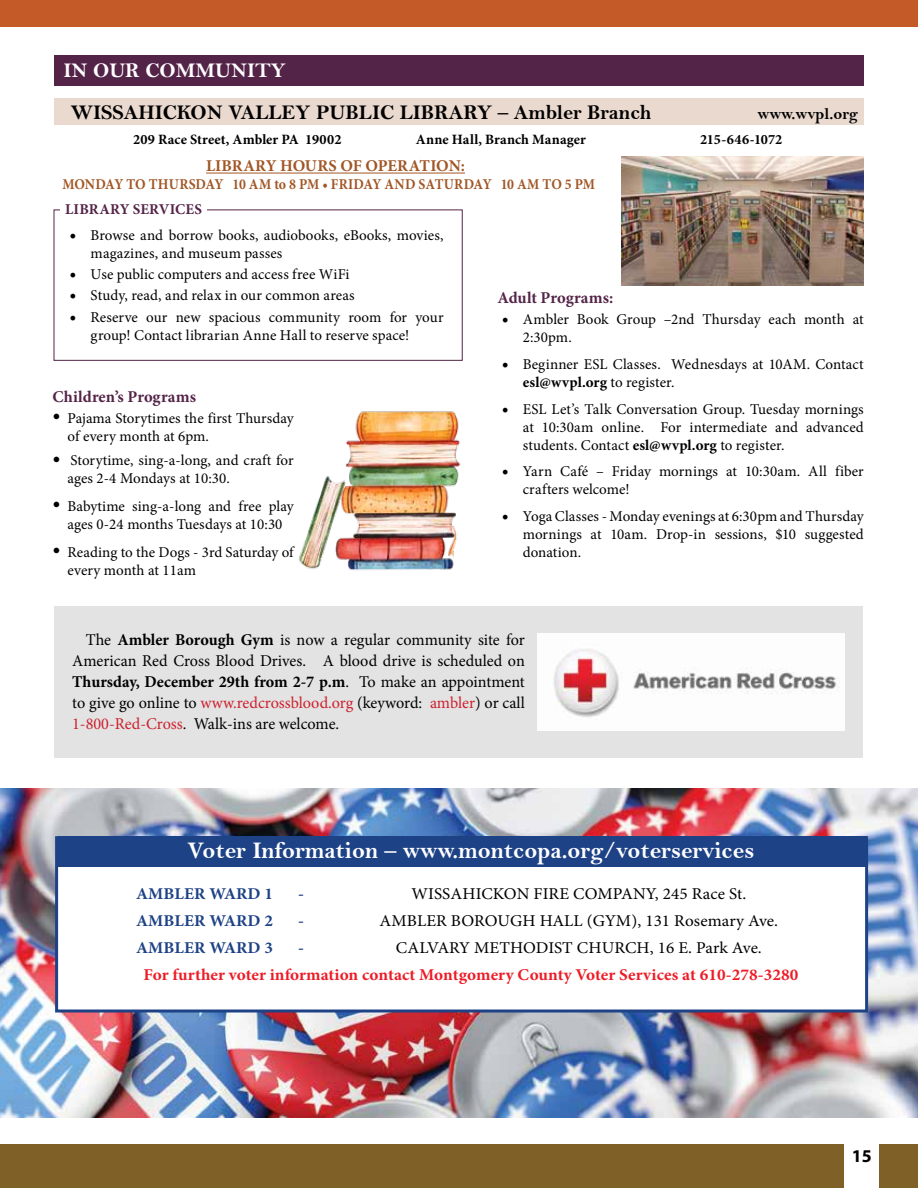
<style>
.page{position:relative;width:918px;height:1188px;background:#fff}
.page>*{position:absolute;margin:0;border:0;box-sizing:border-box;transform-origin:0 0}
.t1{font:24px "Bell MT Bold";color:#fff}
.t2{font:21px "Bell MT Bold";color:#000}
.t3{font:21px "Bell MT Bold";color:#fff}
.t4{font:700 18px "Myriad Pro";color:#000}
.t5{font:16.5px/21px "Minion Pro";color:#000;text-align:justify}
.t6{font:16.5px "Minion Pro";color:#000;scale:1.04 1}
.t7{font:700 16.5px "Minion Pro";letter-spacing:.005em;color:#ed1c27;scale:1.04 1}
.t8{font:700 16.5px "Minion Pro";letter-spacing:.005em;color:#1e4286;scale:1.04 1}
.t9{font:700 16.5px "Minion Pro";letter-spacing:.005em;color:#542348}
.t10{font:700 16.5px "Minion Pro";letter-spacing:-.015em;color:#a15625}
.t11{font:16.5px "Bell MT Bold";color:#000}
.t12{font:15px/18px "Minion Pro";letter-spacing:.005em;color:#000}
.t13{font:700 15px "Minion Pro";letter-spacing:-.005em;color:#a15625;scale:.92 1}
.t14{font:700 15px "Minion Pro";letter-spacing:.01em;color:#542348}
.t15{font:700 14.25px "Minion Pro";letter-spacing:.01em;color:#000}
.s1{font-size:18px}
.s2{font-weight:700}
.s3{font-size:21px}
.s4{color:#ce202f}
</style>
<div class="page">
<div style="left:0;top:0;width:918px;height:27px;background:#c35a28"></div>
<div style="left:0;top:1144px;width:918px;height:44px;background:#7f6127"></div>
<div style="left:845px;top:1143px;width:34px;height:45px;background:#fff"></div>
<img style="left:0;top:788px;width:918px;height:329px">
<div style="left:55px;top:836px;width:813px;height:176px;background:#fff;border:3px solid #1e4286"></div>
<div style="left:57px;top:836px;width:810px;height:30px;background:#1e4286"></div>
<div style="left:54px;top:606px;width:808px;height:151px;background:#e2e3e2"></div>
<div style="left:54px;top:210px;width:409px;height:151px;border:1px solid #542348"></div>
<div style="left:60px;top:201px;width:147px;height:17px;background:#fff"></div>
<div style="left:54px;top:99px;width:810px;height:26px;background:#ead9cf"></div>
<div style="left:55px;top:55px;width:809px;height:30px;background:#542348"></div>
<hr style="left:206px;top:173px;width:259px;height:1px;background:#a15625">
<img style="left:621px;top:156px;width:243px;height:130px">
<img style="left:538px;top:634px;width:307px;height:96px">
<img style="left:298px;top:411px;width:163px;height:160px">
<h2 class="t3" style="left:64px;top:57px;width:224px">IN OUR COMMUNITY</h2>
<h2 class="t2" style="left:71px;top:100px;width:582px">WISSAHICKON VALLEY PUBLIC LIBRARY – Ambler Branch</h2>
<p class="t11" style="left:757px;top:104px;width:102px">www.wvpl.org</p>
<p class="t15" style="left:133px;top:130px;width:210px">209 Race Street, Ambler PA 19002</p>
<p class="t15" style="left:416px;top:130px;width:172px">Anne Hall, Branch Manager</p>
<p class="t15" style="left:700px;top:130px;width:84px">215-646-1072</p>
<p class="t10" style="left:206px;top:155px;width:260px">LIBRARY HOURS OF OPERATION:</p>
<p class="t13" style="left:62px;top:174px;width:581px">MONDAY TO THURSDAY 10 AM to 8 PM • FRIDAY AND SATURDAY 10 AM TO 5 PM</p>
<p class="t14" style="left:65px;top:199px;width:139px">LIBRARY SERVICES</p>
<p class="t12" style="left:91px;top:226px;width:354px;text-indent:-21px"><span class="s1">•</span> Browse and borrow books, audiobooks, eBooks, movies, magazines, and museum passes</p>
<p class="t12" style="left:70px;top:265px;width:281px"><span class="s1">•</span> Use public computers and access free WiFi</p>
<p class="t12" style="left:70px;top:287px;width:287px"><span class="s1">•</span> Study, read, and relax in our common areas</p>
<p class="t12" style="left:91px;top:308px;width:354px;text-indent:-21px"><span class="s1">•</span> Reserve our new spacious community room for your group! Contact librarian Anne Hall to reserve space!</p>
<p class="t9" style="left:497px;top:286px;width:117px">Adult Programs:</p>
<p class="t12" style="left:523px;top:311px;width:342px;text-indent:-21px"><span class="s1">•</span> Ambler Book Group –2nd Thursday each month at<br>2:30pm.</p>
<p class="t12" style="left:523px;top:355px;width:342px;text-indent:-21px"><span class="s1">•</span> Beginner ESL Classes. Wednesdays at 10AM. Contact <span class="s2">esl@wvpl.org</span> to register.</p>
<p class="t12" style="left:523px;top:400px;width:343px;text-align:justify;text-indent:-21px"><span class="s1">•</span> ESL Let’s Talk Conversation Group. Tuesday mornings at 10:30am online. For intermediate and advanced students. Contact <span class="s2">esl@wvpl.org</span> to register.</p>
<p class="t12" style="left:523px;top:462px;width:342px;text-indent:-21px"><span class="s1">•</span> Yarn Café – Friday mornings at 10:30am. All fiber crafters welcome!</p>
<p class="t12" style="left:523px;top:507px;width:342px;text-align:justify;text-indent:-21px"><span class="s1">•</span> Yoga Classes - Monday evenings at 6:30pm and Thursday mornings at 10am. Drop-in sessions, $10 suggested donation.</p>
<p class="t9" style="left:53px;top:385px;width:145px">Children’s Programs</p>
<p class="t12" style="left:68px;top:409px;width:228px;text-indent:-15px"><span class="s3">•</span> Pajama Storytimes the first Thursday of every month at 6pm.</p>
<p class="t12" style="left:68px;top:452px;width:228px;text-indent:-15px"><span class="s3">•</span> Storytime, sing-a-long, and craft for ages 2-4 Mondays at 10:30.</p>
<p class="t12" style="left:53px;top:497px;width:243px;text-align:center"><span class="s3">•</span> Babytime sing-a-long and free play ages 0-24 months Tuesdays at 10:30</p>
<p class="t12" style="left:68px;top:543px;width:228px;text-indent:-15px"><span class="s3">•</span> Reading to the Dogs - 3rd Saturday of every month at 11am</p>
<p class="t5" style="left:72px;top:629px;width:454px;text-indent:14px">The <span class="s2">Ambler Borough Gym</span> is now a regular community site for American Red Cross Blood Drives. A blood drive is scheduled on <span class="s2">Thursday, December 29th from 2-7 p.m</span>. To make an appointment to give go online to <span class="s4">www.redcrossblood.org</span> (keyword: <span class="s4">ambler</span>) or call <span class="s4">1-800-Red-Cross</span>. Walk-ins are welcome.</p>
<h1 class="t1" style="left:187px;top:837px;width:569px">Voter Information – www.montcopa.org/voterservices</h1>
<p class="t8" style="left:136px;top:882px;width:133px">AMBLER WARD 1</p>
<p class="t8" style="left:298px;top:882px;width:7px">-</p>
<p class="t6" style="left:411px;top:883px;width:324px">WISSAHICKON FIRE COMPANY, 245 Race St.</p>
<p class="t8" style="left:136px;top:909px;width:133px">AMBLER WARD 2</p>
<p class="t8" style="left:298px;top:909px;width:7px">-</p>
<p class="t6" style="left:380px;top:910px;width:385px">AMBLER BOROUGH HALL (GYM), 131 Rosemary Ave.</p>
<p class="t8" style="left:136px;top:936px;width:133px">AMBLER WARD 3</p>
<p class="t8" style="left:298px;top:936px;width:7px">-</p>
<p class="t6" style="left:396px;top:937px;width:353px">CALVARY METHODIST CHURCH, 16 E. Park Ave.</p>
<p class="t7" style="left:143px;top:963px;width:631px">For further voter information contact Montgomery County Voter Services at 610-278-3280</p>
<p class="t4" style="left:852px;top:1144px;width:21px">15</p>
</div>
